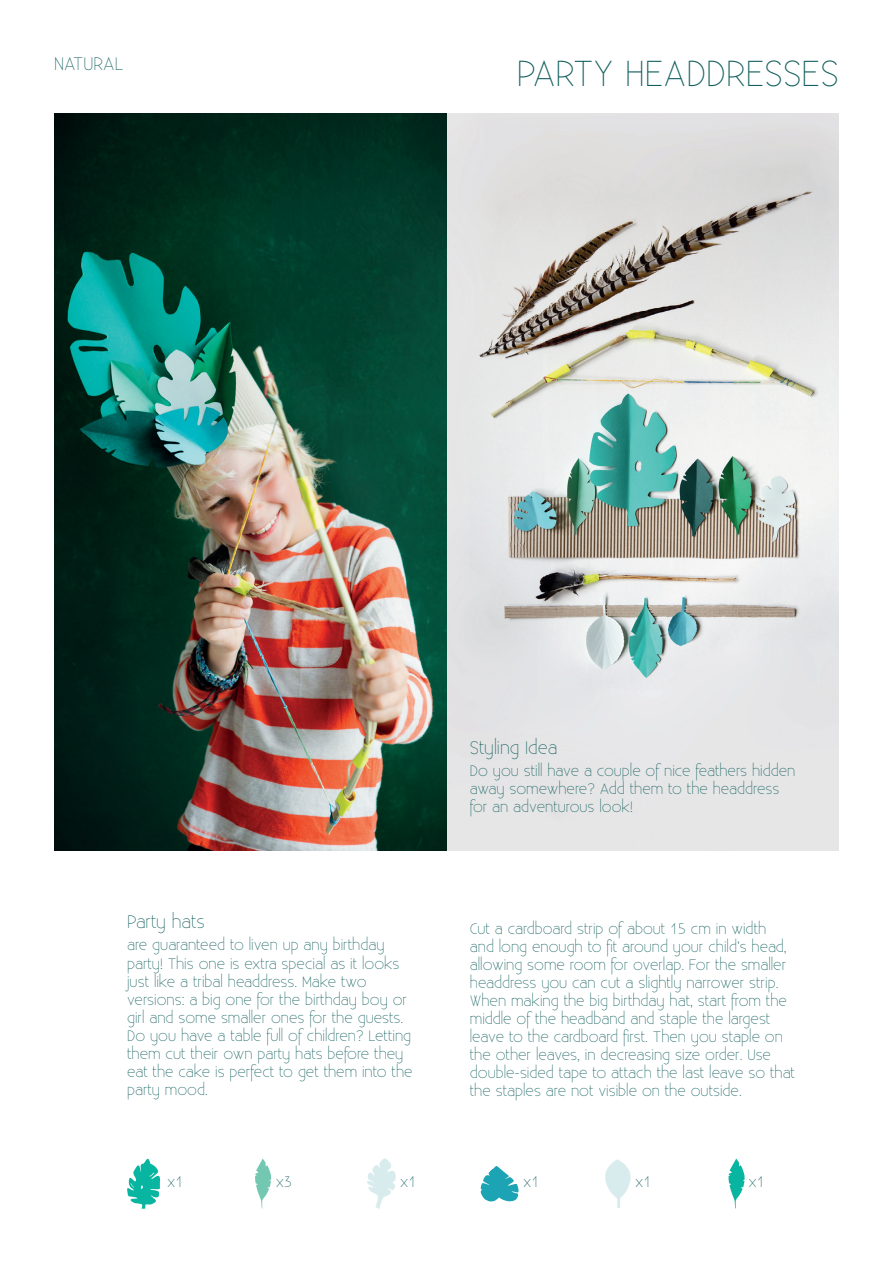
<style>
.page{position:relative;width:893px;height:1263px;background:#fff}
.page>*{position:absolute;margin:0;border:0;box-sizing:border-box;transform-origin:0 0}
.TITLES{font:300 36px "Existence";color:#115f5d}
.text_titles{font:300 18px "Existence";color:#115f5d}
.text{font:300 15px/18px "Existence";color:#115f5d}
</style>
<div class="page">
<img style="left:54px;top:114px;width:785px;height:736px">
<svg style="left:255px;top:1158px;width:16px;height:51px"></svg>
<svg style="left:729px;top:1158px;width:16px;height:51px"></svg>
<svg style="left:480px;top:1166px;width:39px;height:35px"></svg>
<svg style="left:127px;top:1159px;width:33px;height:50px"></svg>
<svg style="left:367px;top:1158px;width:29px;height:51px"></svg>
<svg style="left:605px;top:1159px;width:25px;height:49px"></svg>
<p class="text_titles" style="left:54px;top:54px;width:71px">NATURAL</p>
<p class="TITLES" style="left:517px;top:54px;width:324px">PARTY HEADDRESSES</p>
<p class="text_titles" style="left:127px;top:912px;width:79px">Party hats</p>
<p class="text" style="left:127px;top:937px;width:287px">are guaranteed to liven up any birthday party! This one is extra special as it looks just like a tribal headdress. Make two versions: a big one for the birthday boy or girl and some smaller ones for the guests.<br>Do you have a table full of children? Letting them cut their own party hats before they eat the cake is perfect to get them into the party mood.</p>
<p class="text_titles" style="left:470px;top:738px;width:89px">Styling Idea</p>
<p class="text" style="left:470px;top:763px;width:327px">Do you still have a couple of nice feathers hidden away somewhere? Add them to the headdress for an adventurous look!</p>
<p class="text" style="left:470px;top:920px;width:318px">Cut a cardboard strip of about 15 cm in width and long enough to fit around your child’s head, allowing some room for overlap. For the smaller headdress you can cut a slightly narrower strip.</p>
<p class="text" style="left:470px;top:992px;width:327px">When making the big birthday hat, start from the middle of the headband and staple the largest leave to the cardboard first. Then you staple on the other leaves, in decreasing size order. Use double-sided tape to attach the last leave so that the staples are not visible on the outside.</p>
<p class="text" style="left:167px;top:1173px;width:18px">x1</p>
<p class="text" style="left:276px;top:1173px;width:18px">x3</p>
<p class="text" style="left:400px;top:1173px;width:18px">x1</p>
<p class="text" style="left:523px;top:1173px;width:18px">x1</p>
<p class="text" style="left:635px;top:1173px;width:18px">x1</p>
<p class="text" style="left:748px;top:1173px;width:18px">x1</p>
</div>
